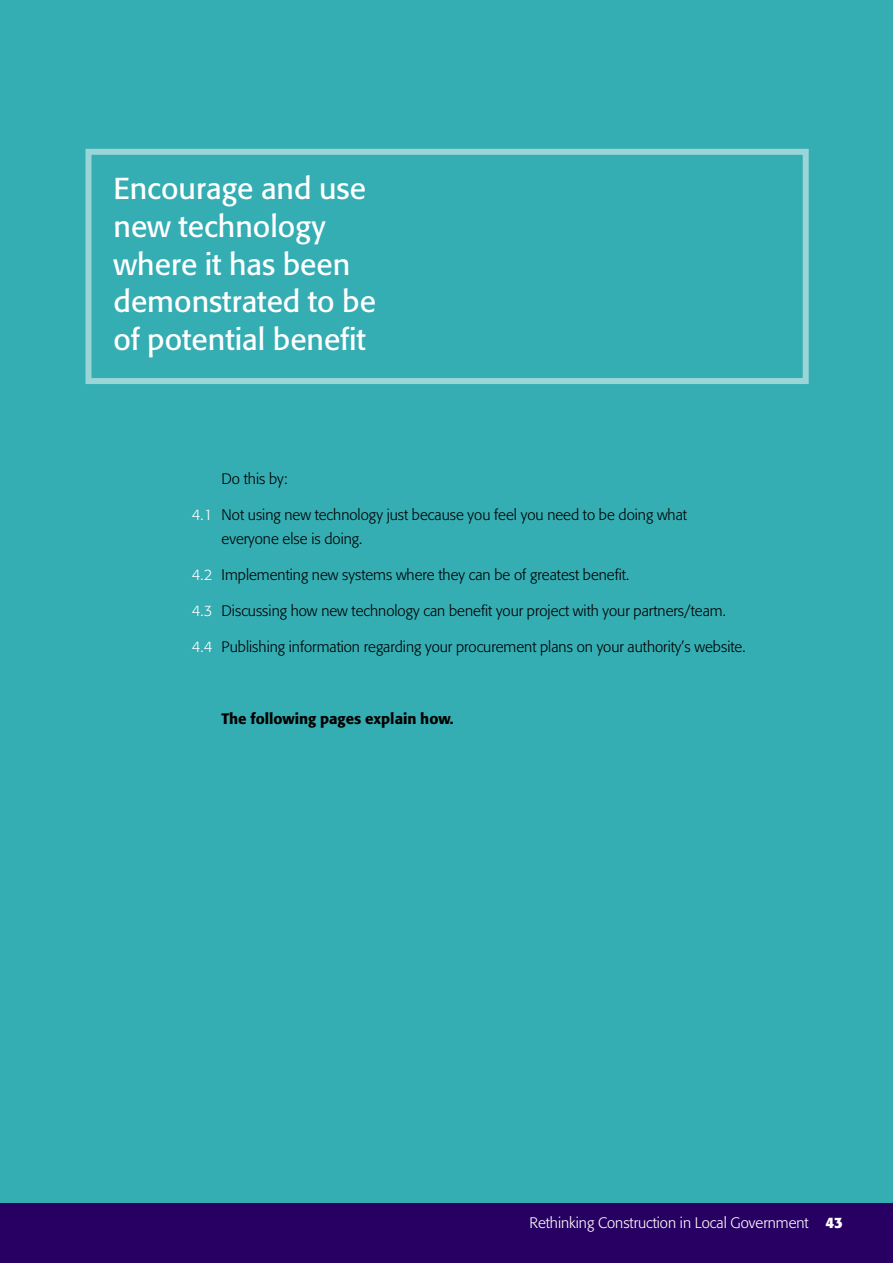
<style>
.page{position:relative;width:893px;height:1263px;background:#fff}
.page>*{position:absolute;margin:0;border:0;box-sizing:border-box;transform-origin:0 0}
.t1{font:30px/37.7px "Formata";color:#fff}
.t2{font:300 15px/24px "Formata";color:#000}
.t3{font:300 15px "Formata";color:#fff}
.t4{font:500 15px "Formata";color:#000}
.s1{color:#fff}
.s2{font-weight:700}
</style>
<div class="page">
<div style="left:0;top:0;width:892px;height:1263px;background:#34adb3"></div>
<div style="left:85px;top:149px;width:723px;height:235px;border:6px solid #9ad6d8"></div>
<div style="left:0;top:1203px;width:892px;height:60px;background:#280063"></div>
<h1 class="t1" style="left:113px;top:172px;width:264px">Encourage and use new technology where it has been demonstrated to be of potential benefit</h1>
<p class="t2" style="left:222px;top:468px;width:67px">Do this by:</p>
<p class="t2" style="left:222px;top:504px;width:467px;text-indent:-30px"><span class="s1">4.1</span> Not using new technology just because you feel you need to be doing what everyone else is doing.</p>
<p class="t2" style="left:192px;top:564px;width:439px"><span class="s1">4.2</span> Implementing new systems where they can be of greatest benefit.</p>
<p class="t2" style="left:192px;top:600px;width:535px"><span class="s1">4.3</span> Discussing how new technology can benefit your project with your partners/team.</p>
<p class="t2" style="left:192px;top:636px;width:555px"><span class="s1">4.4</span> Publishing information regarding your procurement plans on your authority’s website.</p>
<p class="t4" style="left:222px;top:712px;width:233px">The following pages explain how.</p>
<p class="t3" style="left:529px;top:1216px;width:315px">Rethinking Construction in Local Government <span class="s2">43</span></p>
</div>
